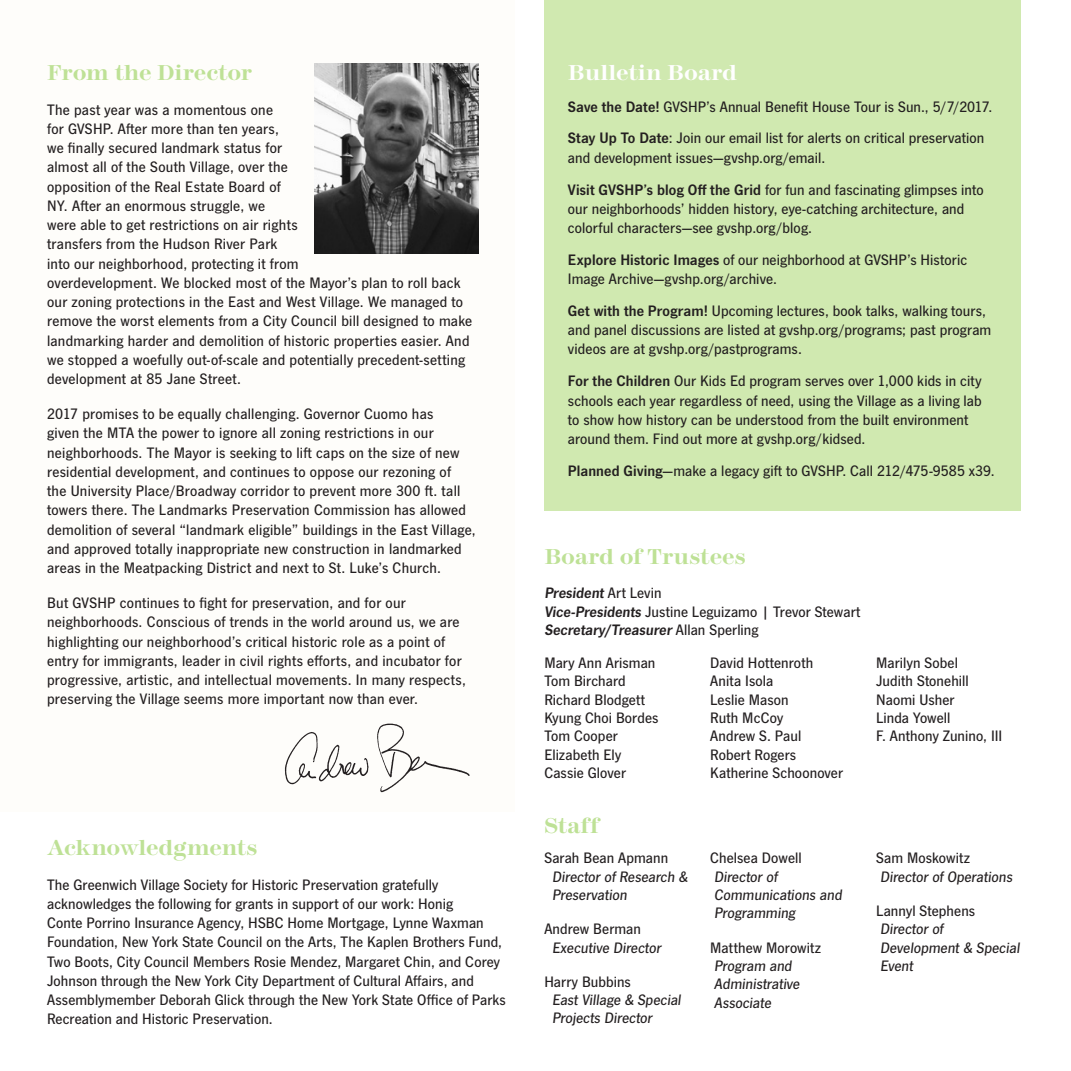
<style>
.page{position:relative;width:1071px;height:1071px;background:#fff}
.page>*{position:absolute;margin:0;border:0;box-sizing:border-box;transform-origin:0 0}
.t1{font:700 22.4px "Modern 216";letter-spacing:.005em;color:#bee196}
.t2{font:700 22.4px "Modern 216";color:#fff}
.t3{font:500 15.75px/19.2px "News Gothic FS";letter-spacing:.015em;color:#231f20}
.t4{font:italic 500 15.75px/18.4px "News Gothic FS";letter-spacing:.005em;color:#231f20}
.s1{font-weight:600}
.s2{font-weight:600;font-style:italic}
.s3{font-style:normal}
</style>
<div class="page">
<div style="left:0;top:0;width:514px;height:811px;background:#fefdfa"></div>
<img style="left:285px;top:723px;width:185px;height:69px">
<img style="left:314px;top:63px;width:165px;height:190px">
<div style="left:544px;top:0;width:477px;height:510px;background:#d0e9b0"></div>
<p class="t1" style="left:47px;top:60px;width:206px">From the Director</p>
<p class="t3" style="left:47px;top:100px;width:427px">The past year was a momentous one<br>for GVSHP. After more than ten years,<br>we finally secured landmark status for<br>almost all of the South Village, over the<br>opposition of the Real Estate Board of<br>NY. After an enormous struggle, we<br>were able to get restrictions on air rights<br>transfers from the Hudson River Park<br>into our neighborhood, protecting it from<br>overdevelopment. We blocked most of the Mayor’s plan to roll back our zoning protections in the East and West Village. We managed to remove the worst elements from a City Council bill designed to make landmarking harder and demolition of historic properties easier. And we stopped a woefully out-of-scale and potentially precedent-setting development at 85 Jane Street.</p>
<p class="t3" style="left:47px;top:404px;width:430px">2017 promises to be equally challenging. Governor Cuomo has<br>given the MTA the power to ignore all zoning restrictions in our neighborhoods. The Mayor is seeking to lift caps on the size of new residential development, and continues to oppose our rezoning of<br>the University Place/Broadway corridor to prevent more 300 ft. tall towers there. The Landmarks Preservation Commission has allowed demolition of several “landmark eligible” buildings in the East Village, and approved totally inappropriate new construction in landmarked areas in the Meatpacking District and next to St. Luke’s Church.</p>
<p class="t3" style="left:47px;top:593px;width:420px">But GVSHP continues to fight for preservation, and for our neighborhoods. Conscious of trends in the world around us, we are highlighting our neighborhood’s critical historic role as a point of entry for immigrants, leader in civil rights efforts, and incubator for progressive, artistic, and intellectual movements. In many respects, preserving the Village seems more important now than ever.</p>
<p class="t1" style="left:47px;top:835px;width:212px">Acknowledgments</p>
<p class="t3" style="left:47px;top:875px;width:460px">The Greenwich Village Society for Historic Preservation gratefully acknowledges the following for grants in support of our work: Honig<br>Conte Porrino Insurance Agency, HSBC Home Mortgage, Lynne Waxman Foundation, New York State Council on the Arts, The Kaplen Brothers Fund, Two Boots, City Council Members Rosie Mendez, Margaret Chin, and Corey Johnson through the New York City Department of Cultural Affairs, and Assemblymember Deborah Glick through the New York State Office of Parks Recreation and Historic Preservation.</p>
<p class="t2" style="left:568px;top:60px;width:171px">Bulletin Board</p>
<p class="t3" style="left:568px;top:97px;width:426px"><span class="s1">Save the Date!</span> GVSHP’s Annual Benefit House Tour is Sun., 5/7/2017.</p>
<p class="t3" style="left:568px;top:128px;width:418px"><span class="s1">Stay Up To Date</span>: Join our email list for alerts on critical preservation and development issues—gvshp.org/email.</p>
<p class="t3" style="left:568px;top:180px;width:417px"><span class="s1">Visit GVSHP’s blog Off the Grid</span> for fun and fascinating glimpses into our neighborhoods’ hidden history, eye-catching architecture, and colorful characters—see gvshp.org/blog.</p>
<p class="t3" style="left:568px;top:250px;width:401px"><span class="s1">Explore Historic Images</span> of our neighborhood at GVSHP’s Historic<br>Image Archive—gvshp.org/archive.</p>
<p class="t3" style="left:568px;top:301px;width:425px"><span class="s1">Get with the Program!</span> Upcoming lectures, book talks, walking tours, and panel discussions are listed at gvshp.org/programs; past program videos are at gvshp.org/pastprograms.</p>
<p class="t3" style="left:568px;top:371px;width:415px"><span class="s1">For the Children</span> Our Kids Ed program serves over 1,000 kids in city schools each year regardless of need, using the Village as a living lab to show how history can be understood from the built environment around them. Find out more at gvshp.org/kidsed.</p>
<p class="t3" style="left:568px;top:461px;width:428px"><span class="s1">Planned Giving</span>—make a legacy gift to GVSHP. Call 212/475-9585 x39.</p>
<p class="t1" style="left:544px;top:545px;width:203px">Board of Trustees</p>
<p class="t3" style="left:544px;top:584px;width:318px;line-height:18.4px"><span class="s2">President</span> Art Levin<br><span class="s2">Vice-Presidents</span> Justine Leguizamo | Trevor Stewart<br><span class="s2">Secretary/Treasurer</span> Allan Sperling</p>
<p class="t3" style="left:544px;top:653px;width:113px">Mary Ann Arisman</p>
<p class="t3" style="left:544px;top:671px;width:83px">Tom Birchard</p>
<p class="t3" style="left:544px;top:690px;width:102px">Richard Blodgett</p>
<p class="t3" style="left:544px;top:708px;width:116px">Kyung Choi Bordes</p>
<p class="t3" style="left:544px;top:726px;width:75px">Tom Cooper</p>
<p class="t3" style="left:544px;top:745px;width:78px">Elizabeth Ely</p>
<p class="t3" style="left:544px;top:763px;width:83px">Cassie Glover</p>
<p class="t1" style="left:544px;top:813px;width:56px">Staff</p>
<p class="t4" style="left:552px;top:849px;width:137px;text-indent:-8px"><span class="s3">Sarah Bean Apmann<br></span>Director of Research &amp;<br>Preservation</p>
<p class="t4" style="left:552px;top:920px;width:110px;text-indent:-8px"><span class="s3">Andrew Berman<br></span>Executive Director</p>
<p class="t4" style="left:552px;top:972px;width:130px;text-indent:-8px"><span class="s3">Harry Bubbins<br></span>East Village &amp; Special<br>Projects Director</p>
<p class="t3" style="left:710px;top:653px;width:104px">David Hottenroth</p>
<p class="t3" style="left:710px;top:671px;width:65px">Anita Isola</p>
<p class="t3" style="left:710px;top:690px;width:80px">Leslie Mason</p>
<p class="t3" style="left:710px;top:708px;width:74px">Ruth McCoy</p>
<p class="t3" style="left:710px;top:726px;width:93px">Andrew S. Paul</p>
<p class="t3" style="left:710px;top:745px;width:87px">Robert Rogers</p>
<p class="t3" style="left:710px;top:763px;width:134px">Katherine Schoonover</p>
<p class="t4" style="left:710px;top:849px;width:133px"><span class="s3">Chelsea Dowell<br></span>Director of<br>Communications and<br>Programming</p>
<p class="t4" style="left:710px;top:938px;width:113px"><span class="s3">Matthew Morowitz<br></span>Program and<br>Administrative<br>Associate</p>
<p class="t3" style="left:876px;top:653px;width:83px">Marilyn Sobel</p>
<p class="t3" style="left:876px;top:671px;width:94px">Judith Stonehill</p>
<p class="t3" style="left:876px;top:690px;width:80px">Naomi Usher</p>
<p class="t3" style="left:876px;top:708px;width:76px">Linda Yowell</p>
<p class="t3" style="left:876px;top:726px;width:128px">F. Anthony Zunino, III</p>
<p class="t4" style="left:876px;top:849px;width:138px"><span class="s3">Sam Moskowitz<br></span>Director of Operations</p>
<p class="t4" style="left:876px;top:901px;width:145px"><span class="s3">Lannyl Stephens<br></span>Director of<br>Development &amp; Special<br>Event</p>
</div>
